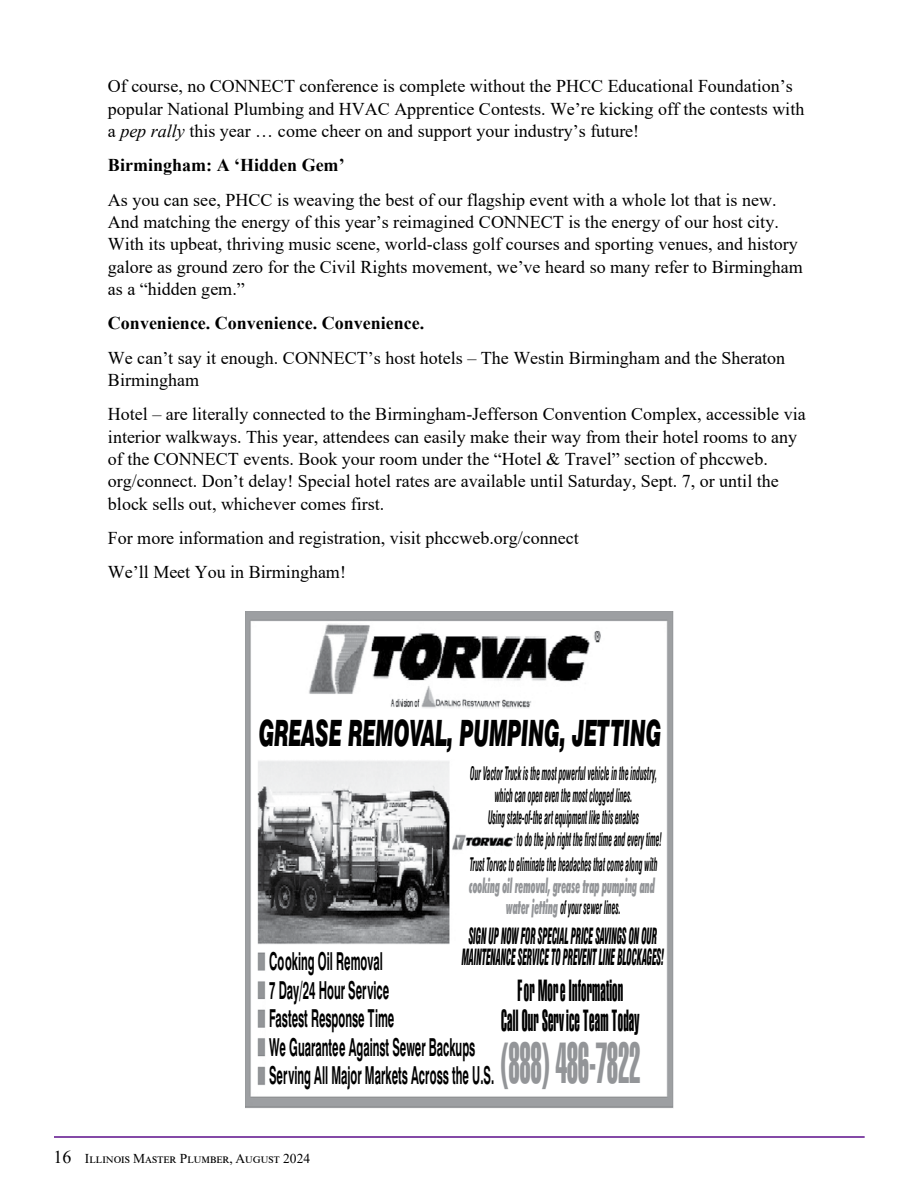
<style>
.page{position:relative;width:918px;height:1188px;background:#fff}
.page>*{position:absolute;margin:0;border:0;box-sizing:border-box;transform-origin:0 0}
.t1{font:700 56.25px "Halvett Compressed";letter-spacing:-.01em;color:#939598;scale:.54 1}
.t2{font:italic 900 36.45px "Halvett";letter-spacing:-.005em;color:#000;scale:.54 1}
.t3{font:700 29.85px/29.8px "Halvett Compressed";letter-spacing:.01em;color:#000;text-align:center;scale:.54 1}
.t4{font:700 24.9px/28.5px "Halvett";color:#000;scale:.46 1}
.t5{font:italic 21.6px/21.9px "Halvett Black Cond";letter-spacing:-.025em;color:#000;text-align:center;scale:.42 1}
.t6{font:italic 900 condensed 19.8px "Futura BT";color:#939598;scale:.51 1}
.t7{font:italic 700 condensed 18.15px "Swiss 721 BT";color:#000;scale:.42 1}
.t8{font:18px/22.4px "Times New Roman";color:#000}
.t9{font:700 18px "Times New Roman";color:#000}
.t10{font:13.5px "Times New Roman";color:#000}
.s1{font-style:italic}
.s2{font-family:"Futura BT";font-weight:900;font-size:19.8px;color:#939598}
.s3{font-size:18px}
</style>
<div class="page">
<hr style="left:54px;top:1136px;width:811px;height:2px;background:#5c0f8b">
<img style="left:245px;top:612px;width:428px;height:496px">
<div style="left:267px;top:949px;width:398px;height:144px;background:#fff"></div>
<div style="left:256px;top:714px;width:408px;height:45px;background:#fff"></div>
<svg style="left:457px;top:758px;width:208px;height:191px"></svg>
<p class="t8" style="left:108px;top:75px;width:698px">Of course, no CONNECT conference is complete without the PHCC Educational Foundation’s popular National Plumbing and HVAC Apprentice Contests. We’re kicking off the contests with a <span class="s1">pep rally</span> this year … come cheer on and support your industry’s future!</p>
<p class="t9" style="left:108px;top:152px;width:238px">Birmingham: A ‘Hidden Gem’</p>
<p class="t8" style="left:108px;top:188px;width:696px">As you can see, PHCC is weaving the best of our flagship event with a whole lot that is new.<br>And matching the energy of this year’s reimagined CONNECT is the energy of our host city.<br>With its upbeat, thriving music scene, world-class golf courses and sporting venues, and history galore as ground zero for the Civil Rights movement, we’ve heard so many refer to Birmingham as a “hidden gem.”</p>
<p class="t9" style="left:108px;top:310px;width:318px">Convenience. Convenience. Convenience.</p>
<p class="t8" style="left:108px;top:346px;width:679px">We can’t say it enough. CONNECT’s host hotels – The Westin Birmingham and the Sheraton<br>Birmingham</p>
<p class="t8" style="left:108px;top:403px;width:699px">Hotel – are literally connected to the Birmingham-Jefferson Convention Complex, accessible via interior walkways. This year, attendees can easily make their way from their hotel rooms to any of the CONNECT events. Book your room under the “Hotel &amp; Travel” section of phccweb. org/connect. Don’t delay! Special hotel rates are available until Saturday, Sept. 7, or until the block sells out, whichever comes first.</p>
<p class="t8" style="left:108px;top:520px;width:472px;line-height:34.2px">For more information and registration, visit phccweb.org/connect<br>We’ll Meet You in Birmingham!</p>
<h2 class="t2" style="left:259px;top:711px;width:747px">GREASE REMOVAL, PUMPING, JETTING</h2>
<p class="t7" style="left:470px;top:763px;width:446px">Our Vactor Truck is the most powerful vehicle in the industry,</p>
<p class="t7" style="left:495px;top:785px;width:329px">which can open even the most clogged lines.</p>
<p class="t7" style="left:488px;top:807px;width:361px">Using state-of-the art equipment like this enables</p>
<p class="t7" style="left:517px;top:829px;width:346px">to do the job right the first time and every time!</p>
<p class="t7" style="left:470px;top:854px;width:449px">Trust Torvac to eliminate the headaches that come along with</p>
<p class="t7" style="left:506px;top:897px;width:274px"><span class="s2">water jetting</span> of your sewer lines.</p>
<p class="t6" style="left:469px;top:874px;width:366px">cooking oil removal, grease trap pumping and</p>
<p class="t5" style="left:462px;top:925px;width:484px">SIGN UP NOW FOR SPECIAL PRICE SAVINGS ON OUR<br>MAINTENANCE SERVICE TO PREVENT LINE BLOCKAGES!</p>
<h3 class="t4" style="left:269px;top:947px;width:491px">Cooking Oil Removal<br>7 Day/24 Hour Service<br>Fastest Response Time<br>We Guarantee Against Sewer Backups<br>Serving All Major Markets Across the U.S.</h3>
<h3 class="t3" style="left:501px;top:976px;width:257px">For More Information<br>Call Our Service Team Today</h3>
<h1 class="t1" style="left:500px;top:1032px;width:262px">(888) 486-7822</h1>
<p class="t10" style="left:53px;top:1148px;width:258px"><span class="s3">16</span> Illinois Master Plumber, August 2024</p>
</div>
